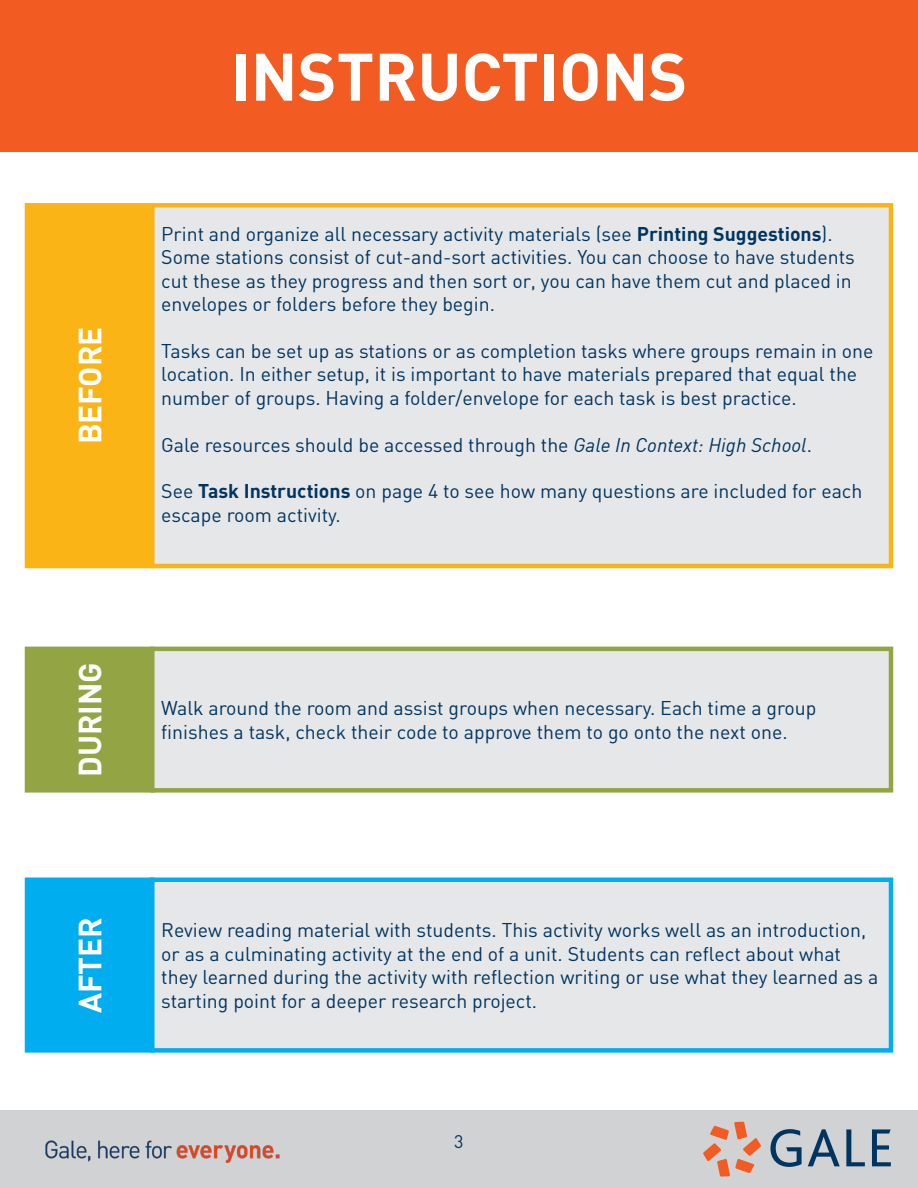
<style>
.page{position:relative;width:918px;height:1188px;background:#fff}
.page>*{position:absolute;margin:0;border:0;box-sizing:border-box;transform-origin:0 0}
.t1{font:700 66px "DIN";color:#fff}
.t2{font:700 31.5px "DIN";color:#fff}
.t3{font:19.5px/23.4px "DIN";color:#003560}
.t4{font:18px "DIN";color:#003560}
.s1{font-weight:700}
.s2{font-style:italic}
</style>
<div class="page">
<div style="left:0;top:1110px;width:918px;height:78px;background:#d1d2d4"></div>
<svg style="left:703px;top:1122px;width:58px;height:55px"></svg>
<svg style="left:770px;top:1129px;width:32px;height:38px"></svg>
<svg style="left:808px;top:1129px;width:32px;height:37px"></svg>
<svg style="left:846px;top:1129px;width:19px;height:37px"></svg>
<svg style="left:872px;top:1129px;width:19px;height:37px"></svg>
<img style="left:45px;top:1140px;width:235px;height:23px">
<div style="left:0;top:0;width:918px;height:151px;background:#f25b21"></div>
<div style="left:27px;top:205px;width:125px;height:361px;background:#fbb416"></div>
<div style="left:25px;top:203px;width:130px;height:365px;border:4px solid #fbb416"></div>
<div style="left:152px;top:205px;width:739px;height:361px;background:#e6e7e9"></div>
<div style="left:150px;top:203px;width:743px;height:365px;border:4px solid #fbb416"></div>
<div style="left:27px;top:649px;width:125px;height:141px;background:#93a445"></div>
<div style="left:25px;top:647px;width:130px;height:146px;border:4px solid #93a445"></div>
<div style="left:152px;top:649px;width:739px;height:141px;background:#e6e7e9"></div>
<div style="left:150px;top:647px;width:743px;height:146px;border:4px solid #93a445"></div>
<div style="left:27px;top:880px;width:125px;height:170px;background:#00aeef"></div>
<div style="left:25px;top:878px;width:130px;height:175px;border:4px solid #00aeef"></div>
<div style="left:152px;top:880px;width:739px;height:170px;background:#e6e7e9"></div>
<div style="left:150px;top:878px;width:743px;height:175px;border:4px solid #00aeef"></div>
<p class="t2" style="left:70px;top:444px;width:119px;rotate:-90deg">BEFORE</p>
<p class="t2" style="left:70px;top:777px;width:116px;rotate:-90deg">DURING</p>
<p class="t1" style="left:231px;top:34px;width:458px">INSTRUCTIONS</p>
<p class="t3" style="left:161px;top:222px;width:695px">Print and organize all necessary activity materials (see <span class="s1">Printing Suggestions</span>).<br>Some stations consist of cut-and-sort activities. You can choose to have students cut these as they progress and then sort or, you can have them cut and placed in envelopes or folders before they begin.</p>
<p class="t3" style="left:161px;top:339px;width:714px">Tasks can be set up as stations or as completion tasks where groups remain in one location. In either setup, it is important to have materials prepared that equal the number of groups. Having a folder/envelope for each task is best practice.</p>
<p class="t3" style="left:161px;top:432px;width:652px">Gale resources should be accessed through the <span class="s2">Gale In Context: High School</span>.</p>
<p class="t3" style="left:161px;top:479px;width:703px">See <span class="s1">Task Instructions</span> on page 4 to see how many questions are included for each escape room activity.</p>
<p class="t3" style="left:161px;top:696px;width:657px">Walk around the room and assist groups when necessary. Each time a group finishes a task, check their code to approve them to go onto the next one.</p>
<p class="t2" style="left:70px;top:1013px;width:98px;rotate:-90deg">AFTER</p>
<p class="t3" style="left:161px;top:918px;width:719px">Review reading material with students. This activity works well as an introduction, or as a culminating activity at the end of a unit. Students can reflect about what they learned during the activity with reflection writing or use what they learned as a starting point for a deeper research project.</p>
<p class="t4" style="left:454px;top:1130px;width:11px">3</p>
</div>
